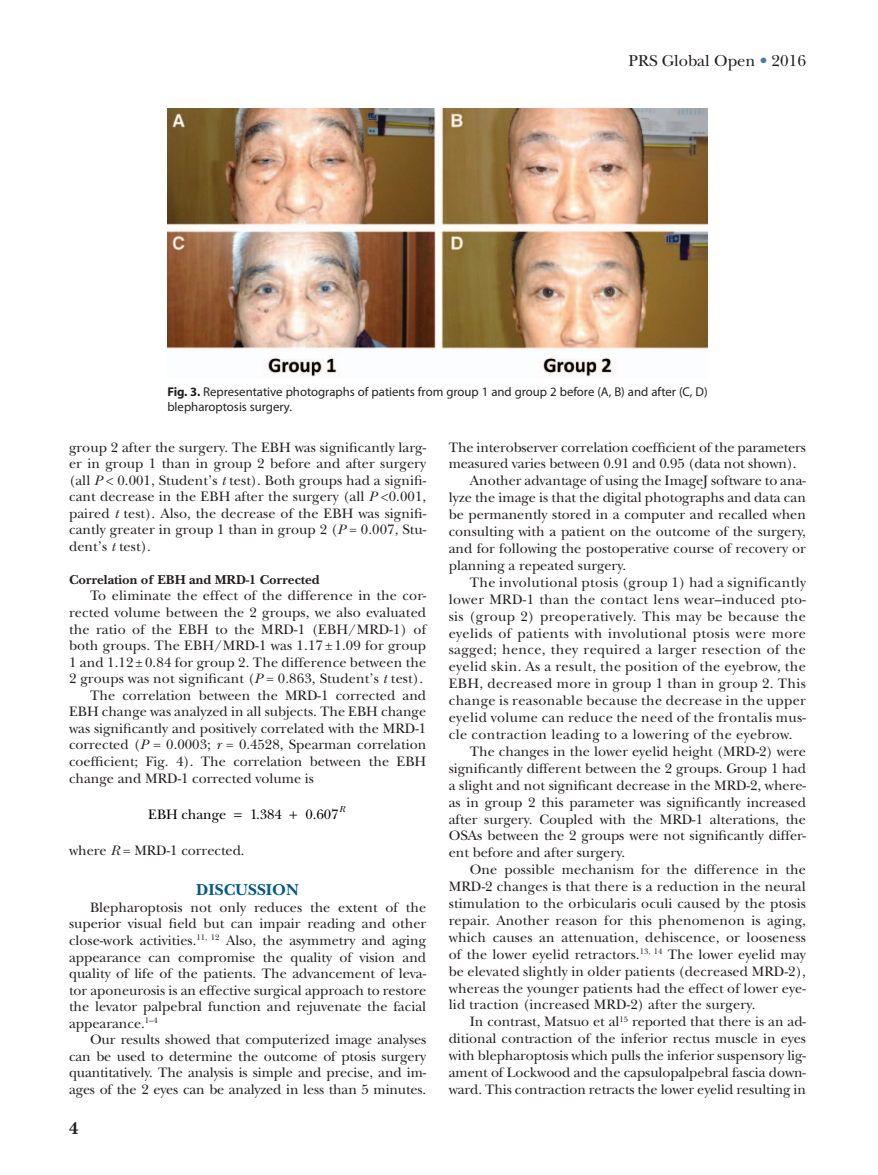
<style>
.page{position:relative;width:878px;height:1175px;background:#fff}
.page>*{position:absolute;margin:0;border:0;box-sizing:border-box;transform-origin:0 0}
.t1{font:700 18px "New Baskerville";color:#231f20}
.t2{font:16.5px "New Baskerville";color:#231f20}
.t3{font:700 16.5px "New Baskerville";color:#015887}
.t4{font:14.25px/16.5px "New Baskerville";color:#231f20;text-align:justify}
.t5{font:14.25px "New Baskerville";letter-spacing:.025em;color:#231f20}
.t6{font:14.25px "New Baskerville";letter-spacing:-.005em;color:#000}
.t7{font:700 13.5px "New Baskerville";color:#231f20}
.t8{font:12.75px/15px "Myriad Pro";color:#231f20}
.t9{font:italic 9.15px "New Baskerville";color:#000}
.s1{color:#4e79a0}
.s2{font-weight:700}
.s3{font-style:italic}
</style>
<div class="page">
<img style="left:167px;top:108px;width:540px;height:269px">
<p class="t2" style="left:628px;top:51px;width:179px">PRS Global Open <span class="s1">•</span> 2016</p>
<p class="t8" style="left:167px;top:384px;width:542px"><span class="s2">Fig. 3.</span> Representative photographs of patients from group 1 and group 2 before (A, B) and after (C, D) blepharoptosis surgery.</p>
<p class="t4" style="left:69px;top:439px;width:359px">group 2 after the surgery. The EBH was significantly larg&shy;er in group 1 than in group 2 before and after surgery (all <span class="s3">P</span> &lt; 0.001, Student’s <span class="s3">t</span> test). Both groups had a signifi&shy;cant decrease in the EBH after the surgery (all <span class="s3">P</span> &lt;0.001, paired <span class="s3">t</span> test). Also, the decrease of the EBH was signifi&shy;cantly greater in group 1 than in group 2 (<span class="s3">P</span> = 0.007, Stu&shy;dent’s <span class="s3">t</span> test).</p>
<p class="t7" style="left:69px;top:571px;width:252px">Correlation of EBH and MRD-1 Corrected</p>
<p class="t4" style="left:90px;top:587px;width:338px">To eliminate the effect of the difference in the cor-</p>
<p class="t4" style="left:69px;top:604px;width:358px">rected volume between the 2 groups, we also evaluated</p>
<p class="t4" style="left:69px;top:621px;width:358px">the ratio of the EBH to the MRD-1 (EBH/MRD-1) of</p>
<p class="t4" style="left:69px;top:637px;width:359px">both groups. The EBH/MRD-1 was 1.17 ± 1.09 for group</p>
<p class="t4" style="left:69px;top:654px;width:359px">1 and 1.12 ± 0.84 for group 2. The difference between the</p>
<p class="t4" style="left:69px;top:670px;width:355px">2 groups was not significant (<span class="s3">P</span> = 0.863, Student’s <span class="s3">t</span> test).</p>
<p class="t4" style="left:90px;top:687px;width:338px">The correlation between the MRD-1 corrected and</p>
<p class="t4" style="left:69px;top:703px;width:358px">EBH change was analyzed in all subjects. The EBH change</p>
<p class="t4" style="left:69px;top:720px;width:358px">was significantly and positively correlated with the MRD-1</p>
<p class="t4" style="left:69px;top:736px;width:358px">corrected (<span class="s3">P</span> = 0.0003; <span class="s3">r</span> = 0.4528, Spearman correlation</p>
<p class="t4" style="left:69px;top:753px;width:359px">coefficient; Fig. 4). The correlation between the EBH</p>
<p class="t4" style="left:69px;top:769px;width:246px">change and MRD-1 corrected volume is</p>
<p class="t6" style="left:148px;top:805px;width:79px">EBH change</p>
<p class="t6" style="left:250px;top:805px;width:33px">1.384</p>
<p class="t6" style="left:313px;top:805px;width:5px">.</p>
<p class="t6" style="left:305px;top:805px;width:35px">0 067</p>
<p class="t9" style="left:339px;top:803px;width:7px">R</p>
<p class="t4" style="left:69px;top:842px;width:177px">where <span class="s3">R</span> = MRD-1 corrected.</p>
<p class="t3" style="left:196px;top:880px;width:104px">DISCUSSION</p>
<p class="t4" style="left:69px;top:899px;width:359px;text-indent:21px">Blepharoptosis not only reduces the extent of the superior visual field but can impair reading and other close-work activities.<sup>11,</sup> <sup>12</sup> Also, the asymmetry and aging appearance can compromise the quality of vision and quality of life of the patients. The advancement of leva&shy;tor aponeurosis is an effective surgical approach to restore the levator palpebral function and rejuvenate the facial appearance.<sup>1–4</sup></p>
<p class="t4" style="left:69px;top:1031px;width:359px;text-indent:21px">Our results showed that computerized image analyses can be used to determine the outcome of ptosis surgery quantitatively. The analysis is simple and precise, and im&shy;ages of the 2 eyes can be analyzed in less than 5 minutes.</p>
<p class="t1" style="left:69px;top:1118px;width:11px">4</p>
<p class="t4" style="left:449px;top:439px;width:358px">The interobserver correlation coefficient of the parameters</p>
<p class="t4" style="left:449px;top:455px;width:349px">measured varies between 0.91 and 0.95 (data not shown).</p>
<p class="t4" style="left:470px;top:472px;width:338px">Another advantage of using the ImageJ software to ana-</p>
<p class="t4" style="left:449px;top:489px;width:358px">lyze the image is that the digital photographs and data can</p>
<p class="t4" style="left:449px;top:506px;width:358px">be permanently stored in a computer and recalled when</p>
<p class="t4" style="left:449px;top:523px;width:359px">consulting with a patient on the outcome of the surgery,</p>
<p class="t4" style="left:449px;top:540px;width:359px">and for following the postoperative course of recovery or</p>
<p class="t4" style="left:449px;top:557px;width:179px">planning a repeated surgery.</p>
<p class="t5" style="left:470px;top:574px;width:338px">The involutional ptosis (group 1) had a significantly</p>
<p class="t5" style="left:449px;top:591px;width:359px">lower MRD-1 than the contact lens wear–induced pto-</p>
<p class="t5" style="left:449px;top:607px;width:358px">sis (group 2) preoperatively. This may be because the</p>
<p class="t5" style="left:449px;top:624px;width:359px">eyelids of patients with involutional ptosis were more</p>
<p class="t5" style="left:449px;top:641px;width:359px">sagged; hence, they required a larger resection of the</p>
<p class="t5" style="left:449px;top:658px;width:358px">eyelid skin. As a result, the position of the eyebrow, the</p>
<p class="t5" style="left:449px;top:675px;width:359px">EBH, decreased more in group 1 than in group 2. This</p>
<p class="t5" style="left:449px;top:692px;width:358px">change is reasonable because the decrease in the upper</p>
<p class="t5" style="left:449px;top:709px;width:359px">eyelid volume can reduce the need of the frontalis mus-</p>
<p class="t5" style="left:449px;top:726px;width:345px">cle contraction leading to a lowering of the eyebrow.</p>
<p class="t4" style="left:470px;top:743px;width:338px">The changes in the lower eyelid height (MRD-2) were</p>
<p class="t4" style="left:449px;top:760px;width:359px">significantly different between the 2 groups. Group 1 had</p>
<p class="t4" style="left:449px;top:777px;width:359px">a slight and not significant decrease in the MRD-2, where-</p>
<p class="t4" style="left:449px;top:793px;width:359px">as in group 2 this parameter was significantly increased</p>
<p class="t4" style="left:449px;top:810px;width:359px">after surgery. Coupled with the MRD-1 alterations, the</p>
<p class="t4" style="left:449px;top:827px;width:359px">OSAs between the 2 groups were not significantly differ-</p>
<p class="t4" style="left:449px;top:844px;width:178px">ent before and after surgery.</p>
<p class="t4" style="left:470px;top:861px;width:337px">One possible mechanism for the difference in the</p>
<p class="t4" style="left:449px;top:878px;width:358px">MRD-2 changes is that there is a reduction in the neural</p>
<p class="t4" style="left:449px;top:895px;width:359px">stimulation to the orbicularis oculi caused by the ptosis</p>
<p class="t4" style="left:449px;top:912px;width:359px">repair. Another reason for this phenomenon is aging,</p>
<p class="t4" style="left:449px;top:929px;width:359px">which causes an attenuation, dehiscence, or looseness</p>
<p class="t4" style="left:449px;top:946px;width:359px">of the lower eyelid retractors.<sup>13,</sup> <sup>14</sup> The lower eyelid may</p>
<p class="t4" style="left:449px;top:962px;width:358px">be elevated slightly in older patients (decreased MRD-2),</p>
<p class="t4" style="left:449px;top:979px;width:358px">whereas the younger patients had the effect of lower eye-</p>
<p class="t4" style="left:449px;top:996px;width:308px">lid traction (increased MRD-2) after the surgery.</p>
<p class="t4" style="left:470px;top:1013px;width:338px">In contrast, Matsuo et al<sup>15</sup> reported that there is an ad-</p>
<p class="t4" style="left:448px;top:1030px;width:359px">ditional contraction of the inferior rectus muscle in eyes</p>
<p class="t4" style="left:448px;top:1047px;width:359px">with blepharoptosis which pulls the inferior suspensory lig-</p>
<p class="t4" style="left:448px;top:1064px;width:359px">ament of Lockwood and the capsulopalpebral fascia down-</p>
<p class="t4" style="left:448px;top:1081px;width:359px">ward. This contraction retracts the lower eyelid resulting in</p>
</div>
